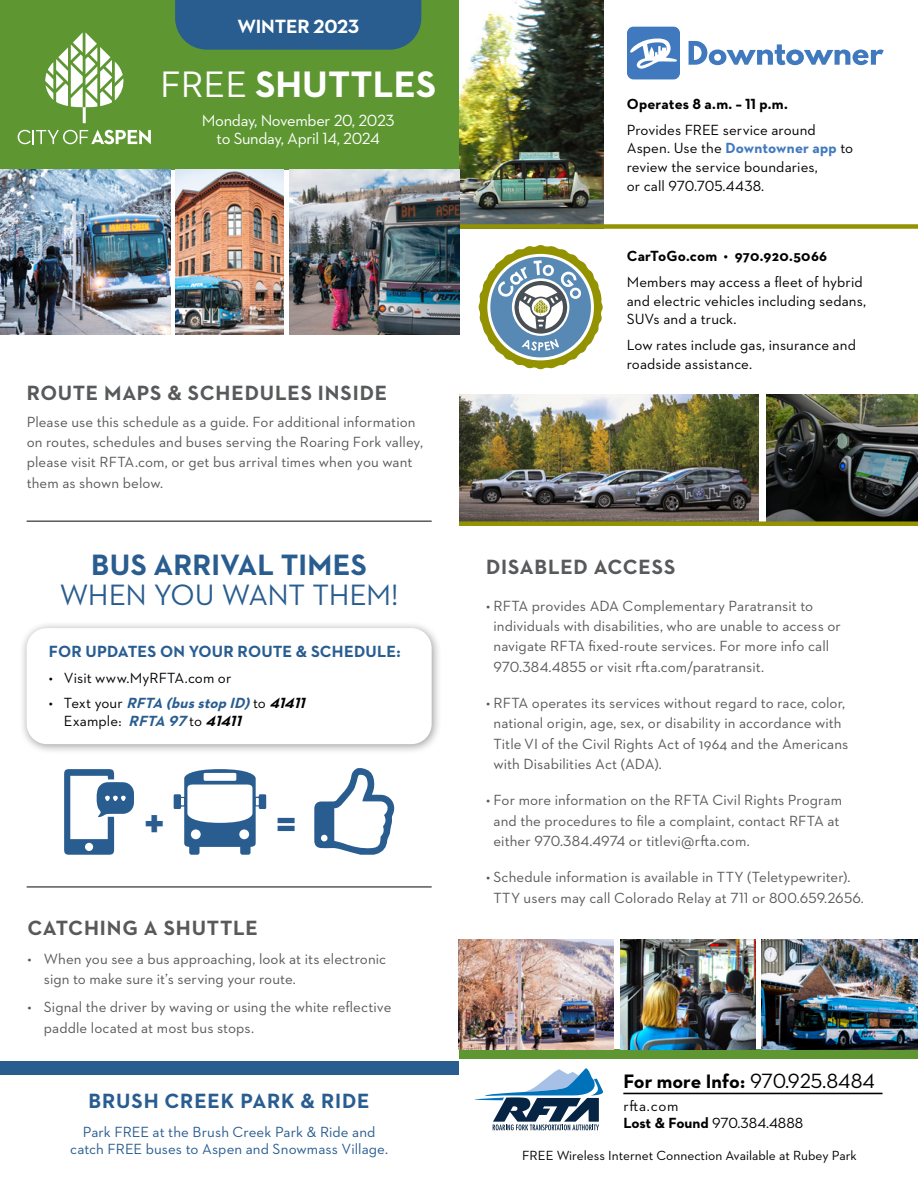
<style>
.page{position:relative;width:918px;height:1188px;background:#fff}
.page>*{position:absolute;margin:0;border:0;box-sizing:border-box;transform-origin:0 0}
.t1{font:700 45.45px "Neutraface 2 Text";color:#295d90}
.t2{font:700 37.5px "Neutraface 2 Text";color:#fff}
.t3{font:30px "Neutraface 2 Text";letter-spacing:-.015em;color:#295d90}
.t4{font:700 30px "Neutraface 2 Text";letter-spacing:.01em;color:#295d90}
.t5{font:700 21px "Neutraface 2 Text";letter-spacing:.035em;color:#58595b}
.t6{font:700 21px "Neutraface 2 Text";letter-spacing:.04em;color:#295d90}
.t7{font:700 19.8px "Neutraface 2 Text";letter-spacing:-.005em;color:#000}
.t8{font:700 19.5px "Neutraface 2 Text";letter-spacing:-.01em;color:#fff}
.t9{font:16.5px/18px "Neutraface 2 Text";letter-spacing:-.02em;color:#fff;text-align:center}
.t10{font:700 16.5px "Neutraface 2 Text";letter-spacing:.01em;color:#295d90}
.t11{font:15px/20.2px "Neutraface 2 Text";letter-spacing:.005em;color:#58595b}
.t12{font:15px/18.8px "Neutraface 2 Text";letter-spacing:.005em;color:#000}
.t13{font:15px/16.5px "Neutraface 2 Text";letter-spacing:.005em;color:#295d90;text-align:center}
.t14{font:700 15px "Neutraface 2 Text";letter-spacing:.01em;color:#000}
.t15{font:13.5px "Neutraface 2 Text";color:#000}
.s1{font-weight:400}
.s2{font-weight:700;font-style:italic;color:#295d90}
.s3{font-weight:700;font-style:italic}
.s4{font-weight:700;color:#4079be}
.s5{font-weight:400;font-size:21px}
.s6{font-weight:700}
</style>
<div class="page">
<div style="left:0;top:0;width:459px;height:170px;background:#5e9732"></div>
<svg style="left:45px;top:32px;width:79px;height:91px"></svg>
<svg style="left:18px;top:130px;width:133px;height:14px"></svg>
<div style="left:175px;top:0;width:246px;height:50px;background:#295d90"></div>
<div style="left:460px;top:1049px;width:458px;height:10px;background:#5e9732"></div>
<hr style="left:623px;top:1093px;width:259px;height:1px;background:#000">
<svg style="left:627px;top:27px;width:53px;height:53px"></svg>
<svg style="left:689px;top:41px;width:195px;height:24px"></svg>
<img style="left:460px;top:0;width:143px;height:224px">
<img style="left:460px;top:395px;width:298px;height:126px">
<img style="left:766px;top:395px;width:152px;height:126px">
<svg style="left:478px;top:245px;width:125px;height:125px"></svg>
<svg style="left:474px;top:1068px;width:129px;height:62px"></svg>
<div style="left:459px;top:521px;width:459px;height:5px;background:#939200"></div>
<div style="left:459px;top:224px;width:459px;height:5px;background:#939200"></div>
<div style="left:19px;top:620px;width:424px;height:135px;background:#000;opacity:.4"></div>
<div style="left:27px;top:628px;width:405px;height:116px;background:#fff;border-radius:20px"></div>
<svg style="left:64px;top:769px;width:70px;height:86px"></svg>
<svg style="left:314px;top:768px;width:81px;height:87px"></svg>
<div style="left:189px;top:844px;width:11px;height:11px;background:#295d90;border-radius:2px"></div>
<div style="left:240px;top:844px;width:11px;height:11px;background:#295d90;border-radius:2px"></div>
<div style="left:259px;top:794px;width:7px;height:15px;background:#295d90"></div>
<div style="left:174px;top:794px;width:7px;height:15px;background:#295d90"></div>
<svg style="left:180px;top:769px;width:80px;height:78px"></svg>
<hr style="left:27px;top:520px;width:405px;height:2px;background:#58595b">
<hr style="left:27px;top:886px;width:405px;height:2px;background:#58595b">
<div style="left:0;top:1061px;width:459px;height:13px;background:#295d90"></div>
<img style="left:289px;top:170px;width:171px;height:164px">
<img style="left:0;top:170px;width:171px;height:164px">
<img style="left:175px;top:170px;width:109px;height:164px">
<img style="left:761px;top:940px;width:157px;height:109px">
<img style="left:459px;top:940px;width:155px;height:109px">
<img style="left:620px;top:940px;width:135px;height:109px">
<h3 class="t8" style="left:237px;top:13px;width:123px">WINTER 2023</h3>
<h2 class="t2" style="left:160px;top:60px;width:278px"><span class="s1">FREE</span> SHUTTLES</h2>
<p class="t9" style="left:202px;top:111px;width:194px">Monday, November 20, 2023 to Sunday, April 14, 2024</p>
<h3 class="t5" style="left:27px;top:379px;width:362px">ROUTE MAPS &amp; SCHEDULES INSIDE</h3>
<p class="t11" style="left:27px;top:412px;width:398px">Please use this schedule as a guide. For additional information on routes, schedules and buses serving the Roaring Fork valley, please visit RFTA.com, or get bus arrival times when you want them as shown below.</p>
<h3 class="t4" style="left:91px;top:546px;width:277px">BUS ARRIVAL TIMES</h3>
<h3 class="t3" style="left:60px;top:576px;width:340px">WHEN YOU WANT THEM!</h3>
<p class="t10" style="left:49px;top:641px;width:353px">FOR UPDATES ON YOUR ROUTE &amp; SCHEDULE:</p>
<p class="t12" style="left:49px;top:668px;width:184px">• Visit www.MyRFTA.com or</p>
<p class="t12" style="left:64px;top:694px;width:247px;line-height:18px;text-indent:-15px">• T e x t y o u r <span class="s2">RFTA (busstopID)</span> t o <span class="s3">41411<br></span>Example: <span class="s2">RFTA 97</span>to <span class="s3">41411</span></p>
<h1 class="t1" style="left:144px;top:794px;width:22px">+</h1>
<h1 class="t1" style="left:276px;top:794px;width:22px">=</h1>
<h3 class="t5" style="left:27px;top:915px;width:232px">CATCHING A SHUTTLE</h3>
<p class="t11" style="left:44px;top:948px;width:344px;text-indent:-16px">• When you see a bus approaching, look at its electronic sign to make sure it’s serving your route.</p>
<p class="t11" style="left:44px;top:997px;width:349px;text-indent:-16px">• Signal the driver by waving or using the white reflective paddle located at most bus stops.</p>
<h3 class="t6" style="left:89px;top:1087px;width:283px">BRUSH CREEK PARK &amp; RIDE</h3>
<p class="t13" style="left:70px;top:1124px;width:319px">Park FREE at the Brush Creek Park &amp; Ride and catch FREE buses to Aspen and Snowmass Village.</p>
<p class="t14" style="left:627px;top:95px;width:163px">Operates 8 a.m. – 11 p.m.</p>
<p class="t12" style="left:627px;top:120px;width:228px">Provides FREE service around<br>Aspen. Use the <span class="s4">Downtowner app</span> to review the service boundaries,<br>or call 970.705.4438.</p>
<p class="t14" style="left:627px;top:247px;width:202px">CarToGo.com • 970.920.5066</p>
<p class="t12" style="left:627px;top:272px;width:241px">Members may access a fleet of hybrid and electric vehicles including sedans,<br>SUVs and a truck.</p>
<p class="t12" style="left:627px;top:335px;width:231px">Low rates include gas, insurance and roadside assistance.</p>
<h3 class="t5" style="left:486px;top:554px;width:191px">DISABLED ACCESS</h3>
<p class="t11" style="left:494px;top:595px;width:349px;text-indent:-8px">• RFTA provides ADA Complementary Paratransit to individuals with disabilities, who are unable to access or navigate RFTA fixed-route services. For more info call 970.384.4855 or visit rfta.com/paratransit.</p>
<p class="t11" style="left:494px;top:693px;width:356px;text-indent:-8px">• RFTA operates its services without regard to race, color, national origin, age, sex, or disability in accordance with Title VI of the Civil Rights Act of 1964 and the Americans with Disabilities Act (ADA).</p>
<p class="t11" style="left:494px;top:790px;width:350px;text-indent:-8px">• For more information on the RFTA Civil Rights Program and the procedures to file a complaint, contact RFTA at either 970.384.4974 or titlevi@rfta.com.</p>
<p class="t11" style="left:494px;top:867px;width:372px;text-indent:-8px">• Schedule information is available in TTY (Teletypewriter).<br>TTY users may call Colorado Relay at 711 or 800.659.2656.</p>
<h3 class="t7" style="left:623px;top:1068px;width:253px">For more Info: <span class="s5">970.925.8484</span></h3>
<p class="t12" style="left:623px;top:1097px;width:181px;line-height:17.2px">rfta.com<br><span class="s6">Lost &amp; Found</span> 970.384.4888</p>
<p class="t15" style="left:522px;top:1147px;width:336px">FREE Wireless Internet Connection Available at Rubey Park</p>
</div>
